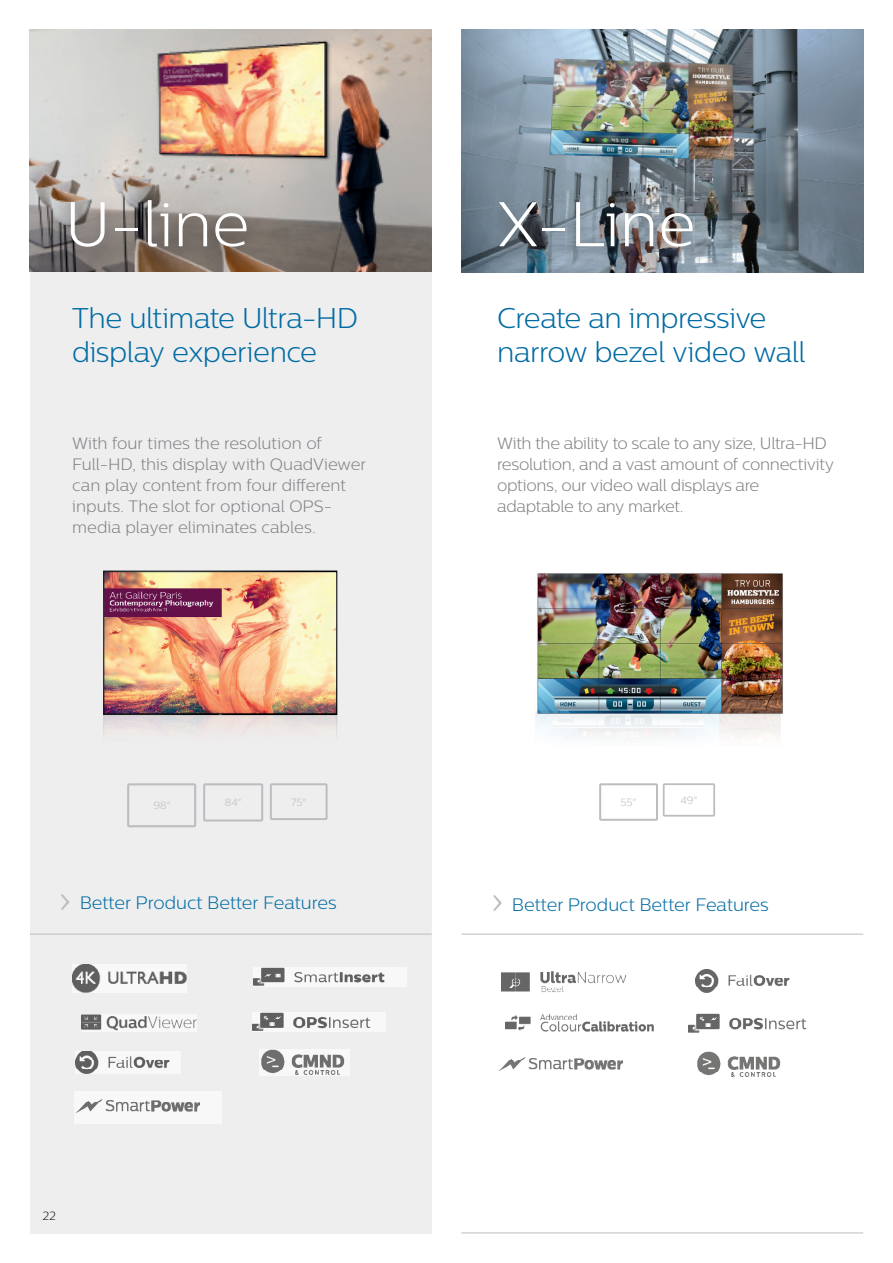
<style>
.page{position:relative;width:893px;height:1263px;background:#fff}
.page>*{position:absolute;margin:0;border:0;box-sizing:border-box;transform-origin:0 0}
.Headline_2_Light{font:300 63px "Centrale Sans";color:#fff}
.Intro{font:300 28.5px/34.5px "Centrale Sans";letter-spacing:-.02em;color:#006ba3}
.Headline_1_Light{font:300 18px "Centrale Sans";color:#006ba3}
.Intro-2{font:300 16.5px/21px "Centrale Sans";color:#808285}
.Body_Copy_Intro{font:300 16.5px/21px "Centrale Sans";letter-spacing:-.02em;color:#808285}
.t1{font:300 12px "Centrale Sans";color:#231f20}
.Headline_3_Bold{font:300 10.5px "Centrale Sans";color:#bcbdc0}
</style>
<div class="page">
<img style="left:461px;top:30px;width:402px;height:242px">
<div style="left:30px;top:30px;width:402px;height:1203px;background:#eeeeef"></div>
<img style="left:30px;top:30px;width:402px;height:242px">
<img style="left:537px;top:573px;width:246px;height:111px">
<img style="left:535px;top:684px;width:248px;height:53px">
<img style="left:103px;top:570px;width:235px;height:138px">
<img style="left:103px;top:708px;width:235px;height:120px">
<hr style="left:461px;top:1232px;width:402px;height:1px;background:#bcbdc0">
<div style="left:52px;top:192px;width:213px;height:82px;background:#231f20;opacity:.75"></div>
<div style="left:484px;top:193px;width:226px;height:81px;background:#231f20;opacity:.75"></div>
<hr style="left:461px;top:934px;width:402px;height:1px;background:#bcbdc0">
<hr style="left:30px;top:934px;width:402px;height:1px;background:#bcbdc0">
<img style="left:261px;top:1049px;width:83px;height:26px">
<img style="left:697px;top:1051px;width:84px;height:26px">
<img style="left:73px;top:964px;width:113px;height:28px">
<img style="left:696px;top:969px;width:94px;height:23px">
<img style="left:76px;top:1051px;width:94px;height:23px">
<img style="left:76px;top:1099px;width:124px;height:14px">
<img style="left:499px;top:1057px;width:124px;height:14px">
<img style="left:506px;top:1014px;width:148px;height:18px">
<img style="left:502px;top:971px;width:125px;height:21px">
<img style="left:82px;top:1014px;width:114px;height:17px">
<svg style="left:270px;top:783px;width:58px;height:37px"></svg>
<svg style="left:203px;top:783px;width:60px;height:38px"></svg>
<svg style="left:127px;top:783px;width:69px;height:44px"></svg>
<svg style="left:599px;top:783px;width:116px;height:38px"></svg>
<img style="left:253px;top:1012px;width:118px;height:19px">
<img style="left:689px;top:1014px;width:118px;height:19px">
<img style="left:253px;top:967px;width:132px;height:19px">
<p class="Headline_2_Light" style="left:65px;top:188px;width:186px">U-line</p>
<p class="Headline_2_Light" style="left:497px;top:188px;width:200px">X-Line</p>
<p class="Intro" style="left:72px;top:300px;width:287px">The ultimate Ultra-HD display experience</p>
<p class="Intro" style="left:497px;top:300px;width:310px">Create an impressive narrow bezel video wall</p>
<p class="Intro-2" style="left:72px;top:432px;width:295px">With four times the resolution of Full-HD, this display with QuadViewer can play content from four different inputs. The slot for optional OPS&shy;media player eliminates cables.</p>
<p class="Body_Copy_Intro" style="left:497px;top:432px;width:339px">With the ability to scale to any size, Ultra-HD resolution, and a vast amount of connectivity options, our video wall displays are adaptable to any market.</p>
<p class="Headline_3_Bold" style="left:153px;top:799px;width:19px">98"</p>
<p class="Headline_3_Bold" style="left:225px;top:797px;width:18px">84"</p>
<p class="Headline_3_Bold" style="left:291px;top:796px;width:17px">75"</p>
<p class="Headline_3_Bold" style="left:621px;top:796px;width:18px">55"</p>
<p class="Headline_3_Bold" style="left:680px;top:794px;width:19px">49"</p>
<p class="Headline_1_Light" style="left:80px;top:892px;width:258px">Better Product Better Features</p>
<p class="Headline_1_Light" style="left:512px;top:894px;width:258px">Better Product Better Features</p>
<p class="t1" style="left:43px;top:1209px;width:15px">22</p>
</div>
